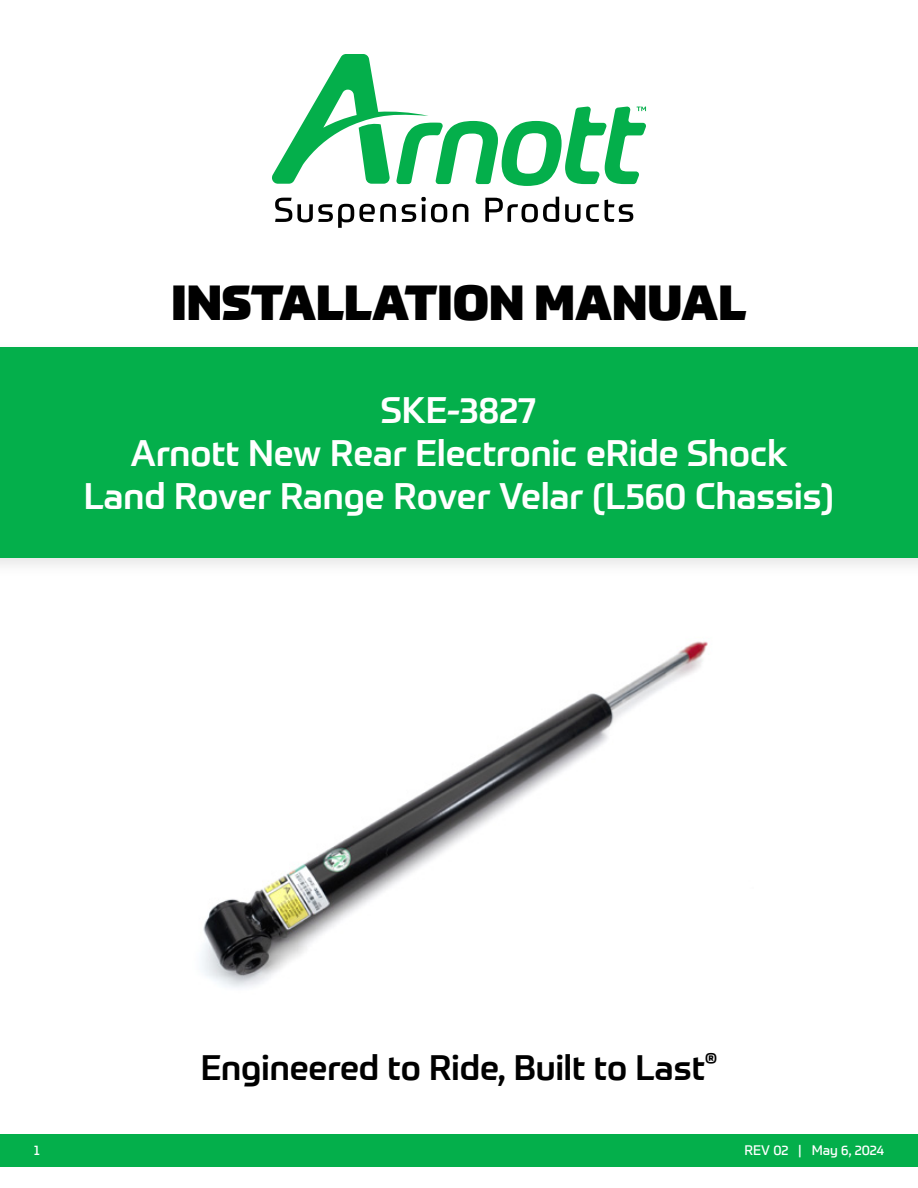
<style>
.page{position:relative;width:918px;height:1188px;background:#fff}
.page>*{position:absolute;margin:0;border:0;box-sizing:border-box;transform-origin:0 0}
.t1{font:900 48px "Prometo";color:#000}
.t2{font:500 36px/43.2px "Prometo";color:#fff;text-align:center}
.t3{font:500 34.5px "Prometo";color:#000}
.t4{font:13.5px "Prometo";letter-spacing:-.005em;color:#fff}
</style>
<div class="page">
<div style="left:0;top:1134px;width:918px;height:32px;background:#04af4b"></div>
<img style="left:201px;top:641px;width:507px;height:347px">
<div style="left:0;top:339px;width:918px;height:240px;background:#000;opacity:.1"></div>
<div style="left:0;top:347px;width:918px;height:211px;background:#04af4b"></div>
<svg style="left:275px;top:197px;width:358px;height:31px"></svg>
<svg style="left:272px;top:54px;width:374px;height:132px"></svg>
<svg style="left:637px;top:107px;width:9px;height:4px"></svg>
<h1 class="t1" style="left:172px;top:272px;width:576px">INSTALLATION MANUAL</h1>
<p class="t2" style="left:84px;top:388px;width:752px">SKE-3827<br>Arnott New Rear Electronic eRide Shock<br>Land Rover Range Rover Velar (L560 Chassis)</p>
<p class="t3" style="left:201px;top:1046px;width:518px">Engineered to Ride, Built to Last<sup>®</sup></p>
<p class="t4" style="left:34px;top:1142px;width:8px">1</p>
<p class="t4" style="left:744px;top:1142px;width:141px">REV 02 | May 6, 2024</p>
</div>
